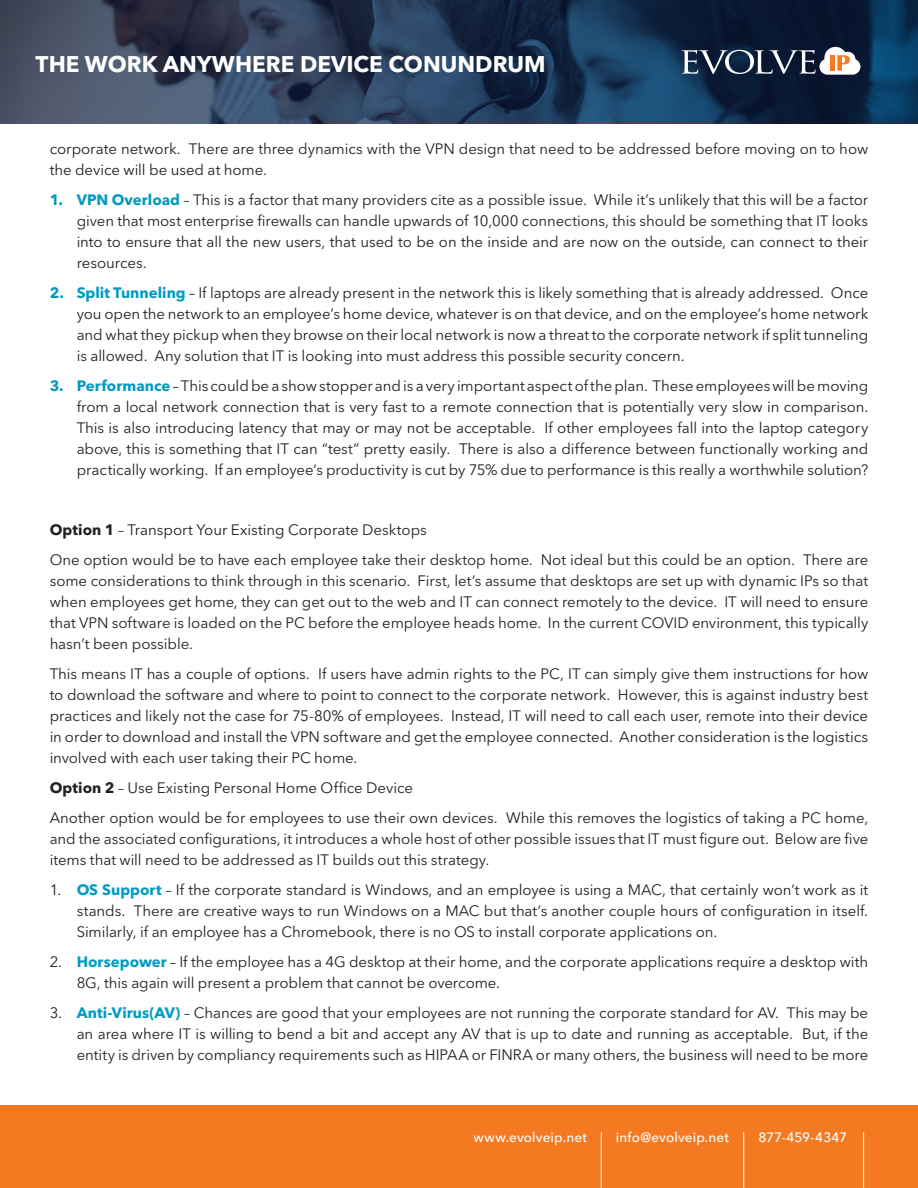
<style>
.page{position:relative;width:918px;height:1188px;background:#fff}
.page>*{position:absolute;margin:0;border:0;box-sizing:border-box;transform-origin:0 0}
.t1{font:700 22.5px "Avenir Next LT Pro";color:#fff}
.text{font:15px/21px "Avenir Next LT Pro";letter-spacing:-.005em;color:#231f20;text-align:justify}
.t2{font:500 13.5px "Avenir Next LT Pro";letter-spacing:.01em;color:#fff}
.t3{font:500 13.5px "Avenir Next LT Pro";letter-spacing:-.01em;color:#fff}
.s1{font-weight:700;color:#009bc3}
.s2{font-weight:700}
</style>
<div class="page">
<div style="left:0;top:1105px;width:918px;height:83px;background:#f47921"></div>
<hr style="left:601px;top:1132px;width:1px;height:56px;background:#fff">
<hr style="left:743px;top:1132px;width:1px;height:56px;background:#fff">
<hr style="left:863px;top:1132px;width:1px;height:56px;background:#fff">
<svg style="left:0;top:0;width:918px;height:123px;background:#253a55"></svg>
<svg style="left:681px;top:47px;width:179px;height:28px"></svg>
<p class="t1" style="left:36px;top:50px;width:512px">THE WORK ANYWHERE DEVICE CONUNDRUM</p>
<p class="text" style="left:50px;top:138px;width:820px">corporate network. There are three dynamics with the VPN design that need to be addressed before moving on to how the device will be used at home.</p>
<p class="text" style="left:77px;top:189px;width:793px;text-indent:-27px"><span class="s1">1. VPN Overload</span> – This is a factor that many providers cite as a possible issue. While it’s unlikely that this will be a factor given that most enterprise firewalls can handle upwards of 10,000 connections, this should be something that IT looks into to ensure that all the new users, that used to be on the inside and are now on the outside, can connect to their resources.</p>
<p class="text" style="left:77px;top:282px;width:793px;text-indent:-27px"><span class="s1">2. Split Tunneling</span> – If laptops are already present in the network this is likely something that is already addressed. Once you open the network to an employee’s home device, whatever is on that device, and on the employee’s home network and what they pickup when they browse on their local network is now a threat to the corporate network if split tunneling is allowed. Any solution that IT is looking into must address this possible security concern.</p>
<p class="text" style="left:77px;top:375px;width:793px;text-indent:-27px"><span class="s1">3. Performance</span> – This could be a show stopper and is a very important aspect of the plan. These employees will be moving from a local network connection that is very fast to a remote connection that is potentially very slow in comparison.<br>This is also introducing latency that may or may not be acceptable. If other employees fall into the laptop category above, this is something that IT can “test” pretty easily. There is also a difference between functionally working and practically working. If an employee’s productivity is cut by 75% due to performance is this really a worthwhile solution?</p>
<p class="text" style="left:50px;top:519px;width:379px"><span class="s2">Option 1</span> – Transport Your Existing Corporate Desktops</p>
<p class="text" style="left:50px;top:549px;width:820px">One option would be to have each employee take their desktop home. Not ideal but this could be an option. There are some considerations to think through in this scenario. First, let’s assume that desktops are set up with dynamic IPs so that when employees get home, they can get out to the web and IT can connect remotely to the device. IT will need to ensure that VPN software is loaded on the PC before the employee heads home. In the current COVID environment, this typically hasn’t been possible.</p>
<p class="text" style="left:50px;top:663px;width:820px">This means IT has a couple of options. If users have admin rights to the PC, IT can simply give them instructions for how to download the software and where to point to connect to the corporate network. However, this is against industry best practices and likely not the case for 75-80% of employees. Instead, IT will need to call each user, remote into their device in order to download and install the VPN software and get the employee connected. Another consideration is the logistics involved with each user taking their PC home.</p>
<p class="text" style="left:50px;top:777px;width:365px"><span class="s2">Option 2</span> – Use Existing Personal Home Office Device</p>
<p class="text" style="left:50px;top:807px;width:820px">Another option would be for employees to use their own devices. While this removes the logistics of taking a PC home, and the associated configurations, it introduces a whole host of other possible issues that IT must figure out. Below are five items that will need to be addressed as IT builds out this strategy.</p>
<p class="text" style="left:77px;top:879px;width:793px;text-indent:-27px">1. <span class="s1">OS Support</span> – If the corporate standard is Windows, and an employee is using a MAC, that certainly won’t work as it stands. There are creative ways to run Windows on a MAC but that’s another couple hours of configuration in itself.<br>Similarly, if an employee has a Chromebook, there is no OS to install corporate applications on.</p>
<p class="text" style="left:77px;top:951px;width:793px;text-indent:-27px">2. <span class="s1">Horsepower</span> – If the employee has a 4G desktop at their home, and the corporate applications require a desktop with<br>8G, this again will present a problem that cannot be overcome.</p>
<p class="text" style="left:77px;top:1002px;width:793px;text-indent:-27px">3. <span class="s1">Anti-Virus(AV)</span> – Chances are good that your employees are not running the corporate standard for AV. This may be an area where IT is willing to bend a bit and accept any AV that is up to date and running as acceptable. But, if the entity is driven by compliancy requirements such as HIPAA or FINRA or many others, the business will need to be more</p>
<p class="t2" style="left:473px;top:1130px;width:115px">www.evolveip.net</p>
<p class="t2" style="left:616px;top:1130px;width:115px">info@evolveip.net</p>
<p class="t3" style="left:758px;top:1130px;width:90px">877-459-4347</p>
</div>
